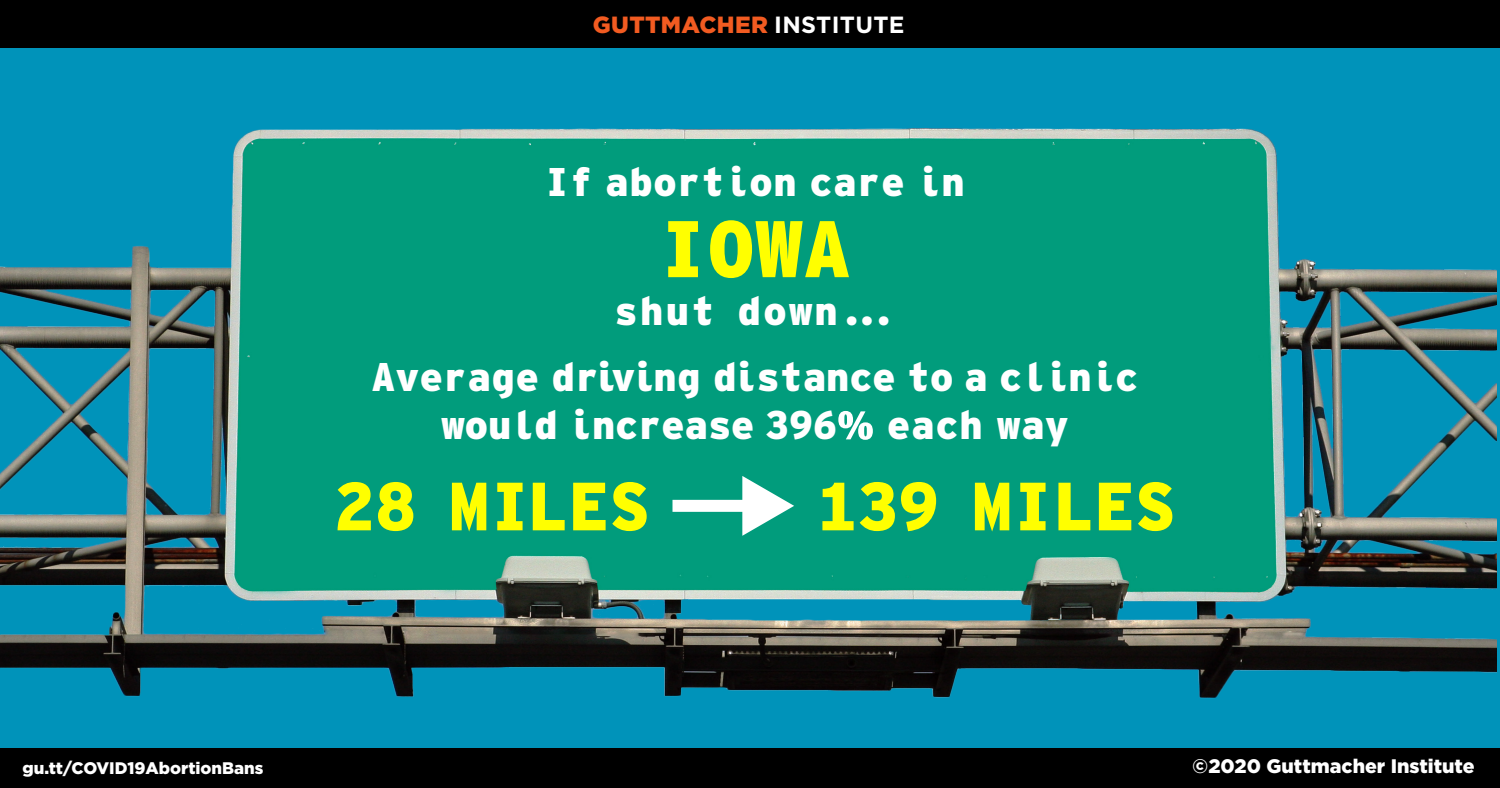
<style>
.page{position:relative;width:1500px;height:788px;background:#fff}
.page>*{position:absolute;margin:0;border:0;box-sizing:border-box;transform-origin:0 0}
.t1{font:900 80px "Interstate Mono";color:#ff0}
.t2{font:900 68px "Interstate Mono";color:#ff0}
.t3{font:900 40px/48px "Interstate Mono";letter-spacing:-.005em;color:#fff;text-align:center}
.t4{font:900 40px "Interstate Mono";letter-spacing:.04em;color:#fff}
.Chart_head__gray_bac{font:900 23.38px "Gotham";letter-spacing:.015em;color:#f25b21}
.First_para__Drop_Cap{font:900 19.62px "Gotham";color:#fff}
.First_para__Drop_Cap-2{font:900 16.75px "Gotham";color:#fff}
.s1{font-weight:700;color:#fff}
</style>
<div class="page">
<div style="left:0;top:38px;width:1500px;height:721px;background:#0093ba"></div>
<div style="left:0;top:0;width:1500px;height:48px;background:#000"></div>
<img style="left:0;top:128px;width:1497px;height:660px">
<div style="left:672px;top:500px;width:79px;height:12px;background:#fff"></div>
<svg style="left:742px;top:476px;width:52px;height:59px;background:#81cebe"></svg>
<p class="Chart_head__gray_bac" style="left:593px;top:9px;width:313px">GUTTMACHER <span class="s1">INSTITUTE</span></p>
<p class="t3" style="left:545px;top:158px;width:422px">If abortion care in</p>
<p class="t1" style="left:659px;top:200px;width:193px">IOWA</p>
<p class="t4" style="left:614px;top:287px;width:283px">shut down...</p>
<p class="t3" style="left:372px;top:353px;width:769px">Average driving distance to a clinic would increase 396% each way</p>
<p class="t2" style="left:334px;top:465px;width:317px">28 MILES</p>
<p class="t2" style="left:817px;top:465px;width:361px">139 MILES</p>
<p class="First_para__Drop_Cap-2" style="left:22px;top:756px;width:242px">gu.tt/COVID19AbortionBans</p>
<p class="First_para__Drop_Cap" style="left:1192px;top:752px;width:284px">©2020 Guttmacher Institute</p>
</div>
